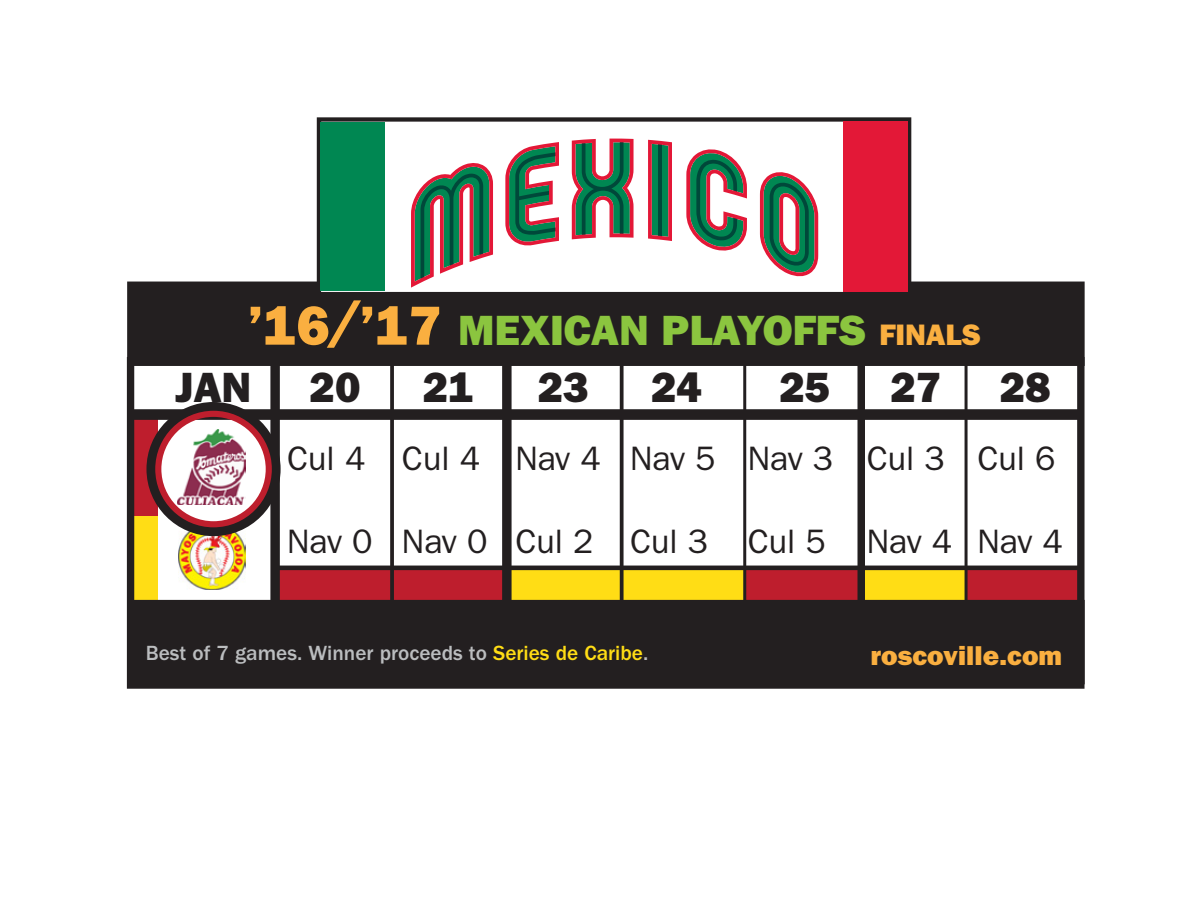
<style>
.page{position:relative;width:1188px;height:918px;background:#fff}
.page>*{position:absolute;margin:0;border:0;box-sizing:border-box;transform-origin:0 0}
.t1{font:42.45px "ITC Franklin Gothic Std Hvy";color:#8bc53f}
.t2{font:42.45px "ITC Franklin Gothic Std Hvy";color:#231f20}
.t3{font:34.05px "ITC Franklin Gothic Std";color:#231f20}
.t4{font:27.45px "ITC Franklin Gothic Std Hvy";color:#faaf40}
.t5{font:500 21.3px "ITC Franklin Gothic Std";color:#bbbdbf}
.s1{font-size:55.2px;color:#faaf40}
.s2{font-size:29.7px;color:#faaf40}
.s3{color:#ffdd15}
</style>
<div class="page">
<div style="left:277px;top:567px;width:116px;height:40px;background:#be1e2d"></div>
<div style="left:392px;top:568px;width:115px;height:38px;background:#be1e2d"></div>
<div style="left:508px;top:567px;width:116px;height:40px;background:#ffdd15"></div>
<div style="left:861px;top:568px;width:105px;height:38px;background:#ffdd15"></div>
<div style="left:966px;top:567px;width:115px;height:39px;background:#be1e2d"></div>
<div style="left:623px;top:568px;width:121px;height:38px;background:#ffdd15"></div>
<div style="left:746px;top:568px;width:115px;height:38px;background:#be1e2d"></div>
<div style="left:134px;top:415px;width:24px;height:102px;background:#be1e2d"></div>
<div style="left:134px;top:516px;width:24px;height:102px;background:#ffdd15"></div>
<div style="left:127px;top:357px;width:958px;height:332px;border:7px solid #231f20"></div>
<div style="left:270px;top:358px;width:10px;height:260px;background:#231f20"></div>
<svg style="left:390px;top:366px;width:4px;height:234px"></svg>
<div style="left:502px;top:358px;width:10px;height:260px;background:#231f20"></div>
<svg style="left:620px;top:366px;width:4px;height:234px"></svg>
<hr style="left:743px;top:358px;width:3px;height:260px;background:#231f20">
<div style="left:858px;top:358px;width:7px;height:260px;background:#231f20"></div>
<hr style="left:965px;top:358px;width:3px;height:260px;background:#231f20">
<div style="left:134px;top:409px;width:947px;height:11px;background:#231f20"></div>
<hr style="left:277px;top:566px;width:804px;height:4px;background:#231f20">
<div style="left:127px;top:282px;width:958px;height:84px;background:#231f20"></div>
<div style="left:127px;top:600px;width:958px;height:84px;background:#231f20"></div>
<div style="left:317px;top:117px;width:594px;height:179px;background:#fff;border:4px solid #231f20"></div>
<div style="left:844px;top:121px;width:64px;height:170px;background:#e31837"></div>
<svg style="left:411px;top:163px;width:82px;height:125px"></svg>
<svg style="left:505px;top:142px;width:54px;height:104px"></svg>
<svg style="left:572px;top:139px;width:62px;height:100px"></svg>
<svg style="left:648px;top:140px;width:24px;height:101px"></svg>
<svg style="left:686px;top:149px;width:61px;height:102px"></svg>
<svg style="left:760px;top:172px;width:58px;height:105px"></svg>
<div style="left:320px;top:122px;width:65px;height:169px;background:#008752"></div>
<img style="left:178px;top:532px;width:67px;height:58px">
<svg style="left:151px;top:406px;width:120px;height:126px"></svg>
<div style="left:146px;top:402px;width:135px;height:134px;border:9px solid #231f20;border-radius:50%"></div>
<p class="t1" style="left:247px;top:305px;width:736px"><span class="s1">’16/’17</span> MEXICAN PLAYOFFS <span class="s2">FINALS</span></p>
<p class="t2" style="left:175px;top:362px;width:78px">JAN</p>
<p class="t2" style="left:309px;top:362px;width:53px">20</p>
<p class="t2" style="left:423px;top:362px;width:53px">21</p>
<p class="t2" style="left:538px;top:362px;width:53px">23</p>
<p class="t2" style="left:651px;top:362px;width:53px">24</p>
<p class="t2" style="left:779px;top:362px;width:53px">25</p>
<p class="t2" style="left:890px;top:362px;width:53px">27</p>
<p class="t2" style="left:1000px;top:362px;width:53px">28</p>
<p class="t3" style="left:287px;top:439px;width:770px">Cul 4 Cul 4 Nav 4 Nav 5 Nav 3 Cul 3 Cul 6</p>
<p class="t3" style="left:287px;top:522px;width:777px">Nav 0 Nav 0 Cul 2 Cul 3 Cul 5 Nav 4 Nav 4</p>
<p class="t5" style="left:146px;top:641px;width:504px">Best of 7 games. Winner proceeds to <span class="s3">Series de Caribe</span>.</p>
<p class="t4" style="left:871px;top:639px;width:193px">roscoville.com</p>
</div>
